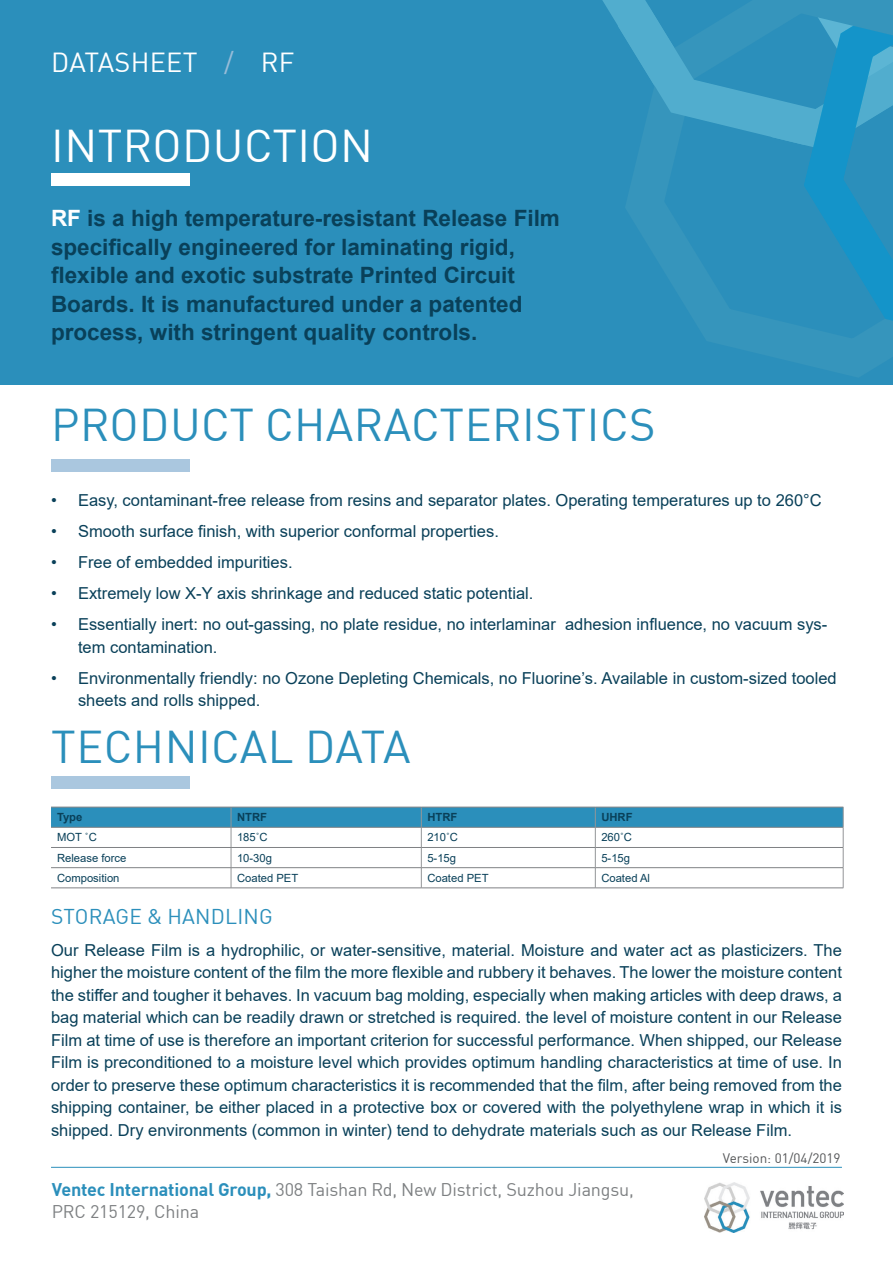
<style>
.page{position:relative;width:893px;height:1263px;background:#fff}
.page>*{position:absolute;margin:0;border:0;box-sizing:border-box;transform-origin:0 0}
.t1{font:45px "DINOT";letter-spacing:.01em;color:#2b8fbb}
.t2{font:45px "DINOT";letter-spacing:.01em;color:#fff}
.t3{font:27px "DINOT";letter-spacing:.01em;color:#fff}
.t4{font:700 22.5px/28.5px "Arial";color:#094059}
.t5{font:21px "DINOT";letter-spacing:.01em;color:#2b8fbb}
.t6{font:18px/21.6px "DINOT";letter-spacing:-.01em;color:#7d8082}
.t7{font:16.5px/22.5px "Arial";color:#094059}
.t8{font:13.5px "DINOT";color:#545557}
.t9{font:11.25px "Arial";color:#094059}
.t10{font:700 11.25px "Arial";color:#094059}
.s1{color:#97bcd8}
.s2{color:#fff}
.s3{font-weight:700;color:#2b8fbb}
</style>
<div class="page">
<div style="left:0;top:0;width:893px;height:385px;background:#2b8fbb"></div>
<svg style="left:626px;top:171px;width:235px;height:206px"></svg>
<svg style="left:602px;top:0;width:115px;height:171px"></svg>
<svg style="left:717px;top:0;width:176px;height:375px"></svg>
<div style="left:51px;top:173px;width:139px;height:13px;background:#fff"></div>
<div style="left:51px;top:776px;width:139px;height:13px;background:#aac7df"></div>
<div style="left:51px;top:459px;width:139px;height:13px;background:#aac7df"></div>
<hr style="left:51px;top:1167px;width:791px;height:1px;background:#2b8fbb">
<svg style="left:51px;top:807px;width:793px;height:81px"></svg>
<hr style="left:51px;top:807px;width:180px;height:1px;background:#808285">
<hr style="left:231px;top:807px;width:190px;height:1px;background:#808285">
<hr style="left:421px;top:807px;width:174px;height:1px;background:#808285">
<hr style="left:595px;top:807px;width:248px;height:1px;background:#808285">
<hr style="left:51px;top:827px;width:180px;height:1px;background:#808285">
<hr style="left:231px;top:827px;width:190px;height:1px;background:#808285">
<hr style="left:421px;top:827px;width:174px;height:1px;background:#808285">
<hr style="left:595px;top:827px;width:248px;height:1px;background:#808285">
<hr style="left:51px;top:847px;width:180px;height:1px;background:#808285">
<hr style="left:51px;top:867px;width:180px;height:1px;background:#808285">
<hr style="left:51px;top:888px;width:180px;height:1px;background:#808285">
<hr style="left:231px;top:847px;width:190px;height:1px;background:#808285">
<hr style="left:421px;top:847px;width:174px;height:1px;background:#808285">
<hr style="left:595px;top:847px;width:248px;height:1px;background:#808285">
<hr style="left:231px;top:867px;width:190px;height:1px;background:#808285">
<hr style="left:421px;top:867px;width:174px;height:1px;background:#808285">
<hr style="left:595px;top:867px;width:248px;height:1px;background:#808285">
<hr style="left:231px;top:888px;width:190px;height:1px;background:#808285">
<hr style="left:421px;top:888px;width:174px;height:1px;background:#808285">
<hr style="left:595px;top:888px;width:248px;height:1px;background:#808285">
<img style="left:705px;top:1183px;width:138px;height:50px">
<h2 class="t3" style="left:51px;top:41px;width:245px">DATASHEET <span class="s1">/</span> RF</h2>
<h1 class="t2" style="left:51px;top:111px;width:323px">INTRODUCTION</h1>
<h3 class="t4" style="left:51px;top:204px;width:510px"><span class="s2">RF</span> is a high temperature-resistant Release Film specifically engineered for laminating rigid, flexible and exotic substrate Printed Circuit Boards. It is manufactured under a patented process, with stringent quality controls.</h3>
<h1 class="t1" style="left:51px;top:390px;width:606px">PRODUCT CHARACTERISTICS</h1>
<p class="t7" style="left:51px;top:489px;width:772px">• Easy, contaminant-free release from resins and separator plates. Operating temperatures up to 260°C</p>
<p class="t7" style="left:51px;top:520px;width:449px">• Smooth surface finish, with superior conformal properties.</p>
<p class="t7" style="left:51px;top:551px;width:243px">• Free of embedded impurities.</p>
<p class="t7" style="left:51px;top:582px;width:484px">• Extremely low X-Y axis shrinkage and reduced static potential.</p>
<p class="t7" style="left:78px;top:613px;width:751px;text-indent:-27px">• Essentially inert: no out-gassing, no plate residue, no interlaminar adhesion influence, no vacuum sys&shy;tem contamination.</p>
<p class="t7" style="left:78px;top:667px;width:760px;text-indent:-27px">• Environmentally friendly: no Ozone Depleting Chemicals, no Fluorine’s. Available in custom-sized tooled sheets and rolls shipped.</p>
<h1 class="t1" style="left:51px;top:712px;width:361px">TECHNICAL DATA</h1>
<p class="t10" style="left:57px;top:809px;width:27px">Type</p>
<p class="t10" style="left:237px;top:809px;width:31px">NTRF</p>
<p class="t10" style="left:427px;top:809px;width:31px">HTRF</p>
<p class="t10" style="left:601px;top:809px;width:33px">UHRF</p>
<p class="t9" style="left:57px;top:830px;width:41px">MOT ˚C</p>
<p class="t9" style="left:237px;top:830px;width:32px">185˚C</p>
<p class="t9" style="left:427px;top:830px;width:32px">210˚C</p>
<p class="t9" style="left:601px;top:830px;width:32px">260˚C</p>
<p class="t9" style="left:57px;top:850px;width:71px">Release force</p>
<p class="t9" style="left:237px;top:850px;width:37px">10-30g</p>
<p class="t9" style="left:427px;top:850px;width:30px">5-15g</p>
<p class="t9" style="left:601px;top:850px;width:30px">5-15g</p>
<p class="t9" style="left:57px;top:870px;width:64px">Composition</p>
<p class="t9" style="left:237px;top:870px;width:63px">Coated PET</p>
<p class="t9" style="left:427px;top:870px;width:63px">Coated PET</p>
<p class="t9" style="left:601px;top:870px;width:50px">Coated Al</p>
<p class="t5" style="left:51px;top:901px;width:223px">STORAGE &amp; HANDLING</p>
<p class="t7" style="left:51px;top:938px;width:792px;text-align:justify">Our Release Film is a hydrophilic, or water-sensitive, material. Moisture and water act as plasticizers. The higher the moisture content of the film the more flexible and rubbery it behaves. The lower the moisture content the stiffer and tougher it behaves. In vacuum bag molding, especially when making articles with deep draws, a bag material which can be readily drawn or stretched is required. the level of moisture content in our Release Film at time of use is therefore an important criterion for successful performance. When shipped, our Release Film is preconditioned to a moisture level which provides optimum handling characteristics at time of use. In order to preserve these optimum characteristics it is recommended that the film, after being removed from the shipping container, be either placed in a protective box or covered with the polyethylene wrap in which it is shipped. Dry environments (common in winter) tend to dehydrate materials such as our Release Film.</p>
<p class="t6" style="left:52px;top:1177px;width:584px"><span class="s3">Ventec International Group,</span> 308 Taishan Rd, New District, Suzhou Jiangsu,<br>PRC 215129, China</p>
<p class="t8" style="left:723px;top:1147px;width:119px">Version: 01/04/2019</p>
</div>
